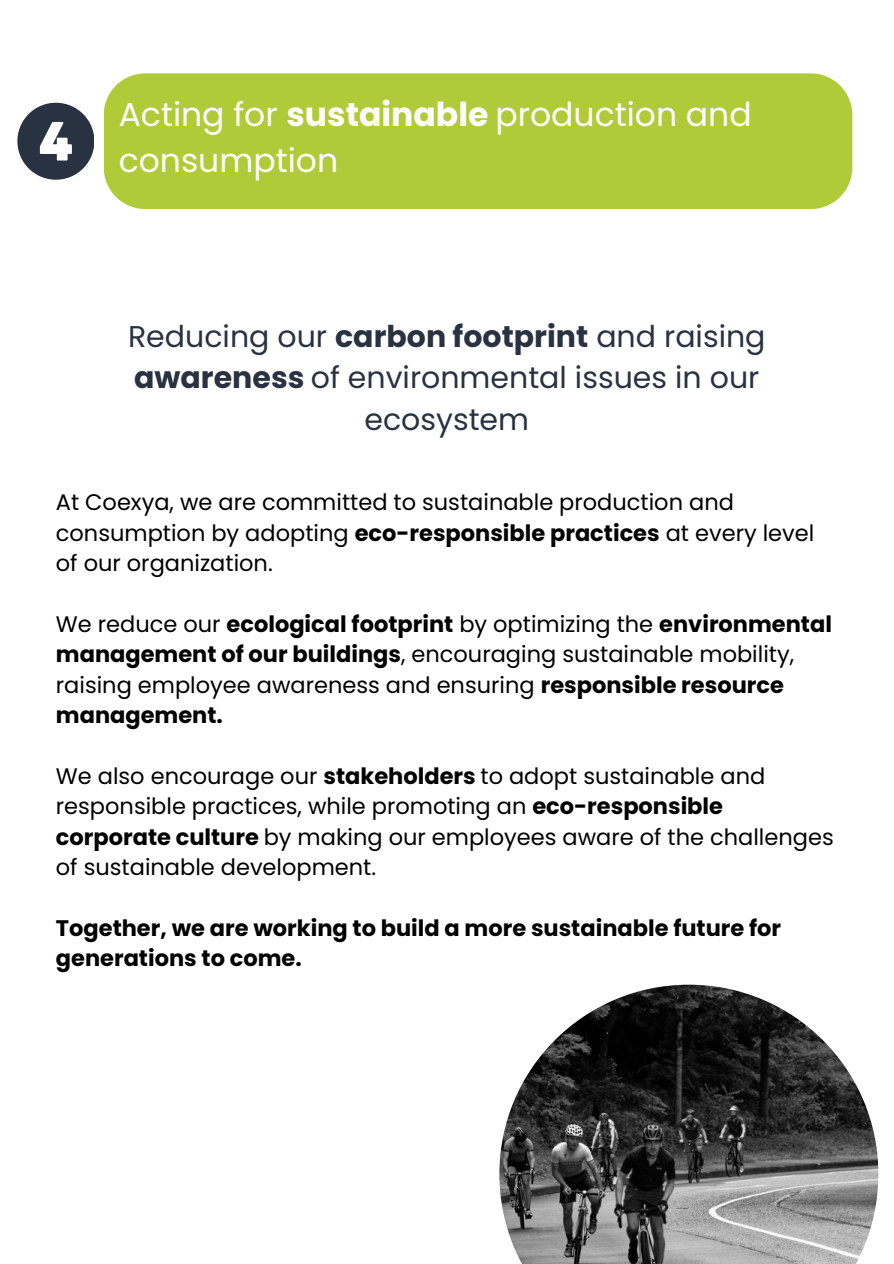
<style>
.page{position:relative;width:894px;height:1264px;background:#fff}
.page>*{position:absolute;margin:0;border:0;box-sizing:border-box;transform-origin:0 0}
.t1{font:33px/46.2px "Poppins";color:#fff}
.t2{font:30px/41.7px "Poppins";color:#293241;text-align:center}
.t3{font:22.5px/30.3px "Poppins";color:#000}
.t4{font:700 22.5px/30.3px "Poppins";color:#000}
.s1{font-weight:700}
</style>
<div class="page">
<div style="left:104px;top:73px;width:748px;height:136px;background:#b0cb37"></div>
<svg style="left:17px;top:103px;width:77px;height:76px"></svg>
<img style="left:499px;top:984px;width:379px;height:279px">
<p class="t1" style="left:119px;top:92px;width:634px">Acting for <span class="s1">sustainable</span> production and consumption</p>
<h2 class="t2" style="left:128px;top:315px;width:638px">Reducing our <span class="s1">carbon footprint</span> and raising <span class="s1">awareness</span> of environmental issues in our ecosystem</h2>
<p class="t3" style="left:56px;top:487px;width:759px">At Coexya, we are committed to sustainable production and consumption by adopting <span class="s1">eco-responsible practices</span> at every level of our organization.</p>
<h1 class="t3" style="left:56px;top:609px;width:777px">We reduce our <span class="s1">ecological footprint</span> by optimizing the <span class="s1">environmental management of our buildings</span>, encouraging sustainable mobility, raising employee awareness and ensuring <span class="s1">responsible resource management.</span></h1>
<h1 class="t3" style="left:56px;top:760px;width:779px">We also encourage our <span class="s1">stakeholders</span> to adopt sustainable and responsible practices, while promoting an <span class="s1">eco-responsible corporate culture</span> by making our employees aware of the challenges of sustainable development.</h1>
<p class="t4" style="left:56px;top:912px;width:726px">Together, we are working to build a more sustainable future for generations to come.</p>
</div>
